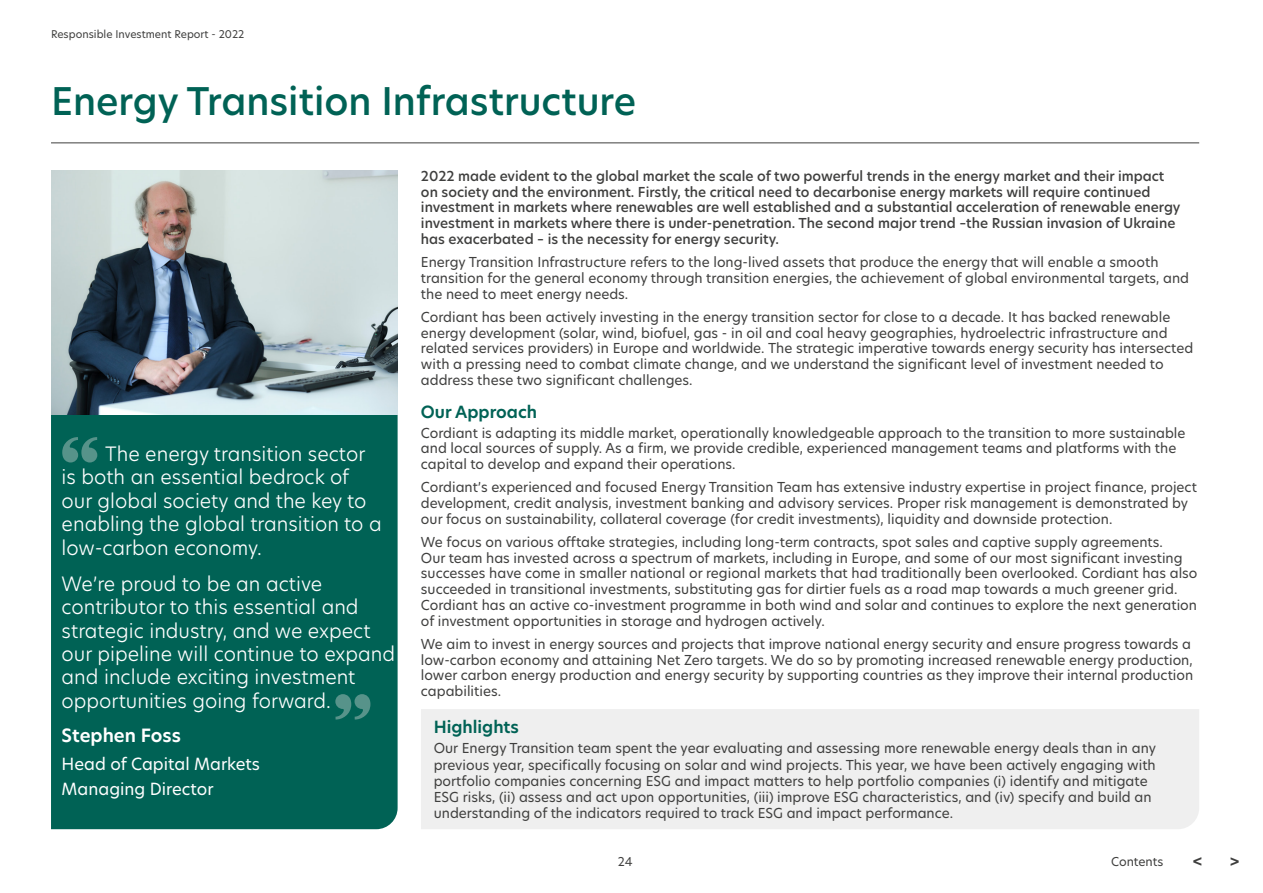
<style>
.page{position:relative;width:1263px;height:893px;background:#fff}
.page>*{position:absolute;margin:0;border:0;box-sizing:border-box;transform-origin:0 0}
.t1{font:700 90px "Greycliff CF";color:#57938a}
.t2{font:500 37.5px "New Hero";color:#006255}
.t3{font:300 19.5px/23.4px "New Hero";color:#fff}
.t4{font:600 18px "New Hero";color:#fff}
.t5{font:16.5px "New Hero";color:#fff}
.t6{font:600 16.5px "New Hero";color:#006255}
.t7{font:600 15px "New Hero";color:#3f3f3e}
.t8{font:13.5px/15.8px "New Hero";color:#3f3f3e}
.t9{font:500 13.5px/15.8px "New Hero";color:#3f3f3e}
.t10{font:12px "New Hero";color:#3f3f3e}
.t11{font:10.5px "New Hero";color:#3f3f3e}
</style>
<div class="page">
<div style="left:421px;top:709px;width:778px;height:120px;background:#efefef"></div>
<hr style="left:51px;top:143px;width:1148px;height:1px;background:#3f3f3e">
<div style="left:51px;top:415px;width:347px;height:414px;background:#006255"></div>
<img style="left:51px;top:170px;width:347px;height:245px">
<p class="t11" style="left:51px;top:27px;width:195px">Responsible Investment Report - 2022</p>
<p class="t2" style="left:51px;top:76px;width:587px">Energy Transition Infrastructure</p>
<p class="t1" style="left:60px;top:401px;width:42px">“</p>
<p class="t3" style="left:62px;top:442px;width:322px;text-indent:44px">The energy transition sector is both an essential bedrock of our global society and the key to enabling the global transition to a low-carbon economy.</p>
<p class="t3" style="left:62px;top:571px;width:335px">We’re proud to be an active contributor to this essential and strategic industry, and we expect our pipeline will continue to expand and include exciting investment opportunities going forward.</p>
<p class="t4" style="left:62px;top:723px;width:121px">Stephen Foss</p>
<p class="t5" style="left:62px;top:753px;width:200px">Head of Capital Markets</p>
<p class="t5" style="left:62px;top:777px;width:154px">Managing Director</p>
<p class="t1" style="left:373px;top:755px;width:42px;rotate:-180deg">“</p>
<p class="t9" style="left:421px;top:168px;width:761px">2022 made evident to the global market the scale of two powerful trends in the energy market and their impact on society and the environment. Firstly, the critical need to decarbonise energy markets will require continued investment in markets where renewables are well established and a substantial acceleration of renewable energy investment in markets where there is under-penetration. The second major trend –the Russian invasion of Ukraine has exacerbated – is the necessity for energy security.</p>
<p class="t8" style="left:421px;top:254px;width:770px">Energy Transition Infrastructure refers to the long-lived assets that produce the energy that will enable a smooth transition for the general economy through transition energies, the achievement of global environmental targets, and the need to meet energy needs.</p>
<p class="t8" style="left:421px;top:309px;width:774px">Cordiant has been actively investing in the energy transition sector for close to a decade. It has backed renewable energy development (solar, wind, biofuel, gas - in oil and coal heavy geographies, hydroelectric infrastructure and related services providers) in Europe and worldwide. The strategic imperative towards energy security has intersected with a pressing need to combat climate change, and we understand the significant level of investment needed to address these two significant challenges.</p>
<p class="t6" style="left:421px;top:400px;width:118px">Our Approach</p>
<p class="t8" style="left:421px;top:424px;width:766px">Cordiant is adapting its middle market, operationally knowledgeable approach to the transition to more sustainable and local sources of supply. As a firm, we provide credible, experienced management teams and platforms with the capital to develop and expand their operations.</p>
<p class="t8" style="left:421px;top:479px;width:777px">Cordiant’s experienced and focused Energy Transition Team has extensive industry expertise in project finance, project development, credit analysis, investment banking and advisory services. Proper risk management is demonstrated by our focus on sustainability, collateral coverage (for credit investments), liquidity and downside protection.</p>
<p class="t8" style="left:421px;top:534px;width:778px">We focus on various offtake strategies, including long-term contracts, spot sales and captive supply agreements.<br>Our team has invested across a spectrum of markets, including in Europe, and some of our most significant investing successes have come in smaller national or regional markets that had traditionally been overlooked. Cordiant has also succeeded in transitional investments, substituting gas for dirtier fuels as a road map towards a much greener grid.<br>Cordiant has an active co-investment programme in both wind and solar and continues to explore the next generation of investment opportunities in storage and hydrogen actively.</p>
<p class="t8" style="left:421px;top:636px;width:774px">We aim to invest in energy sources and projects that improve national energy security and ensure progress towards a low-carbon economy and attaining Net Zero targets. We do so by promoting increased renewable energy production, lower carbon energy production and energy security by supporting countries as they improve their internal production capabilities.</p>
<p class="t6" style="left:434px;top:716px;width:87px">Highlights</p>
<p class="t8" style="left:434px;top:740px;width:724px;line-height:16.2px">Our Energy Transition team spent the year evaluating and assessing more renewable energy deals than in any previous year, specifically focusing on solar and wind projects. This year, we have been actively engaging with portfolio companies concerning ESG and impact matters to help portfolio companies (i) identify and mitigate ESG risks, (ii) assess and act upon opportunities, (iii) improve ESG characteristics, and (iv) specify and build an understanding of the indicators required to track ESG and impact performance.</p>
<p class="t10" style="left:618px;top:853px;width:16px">24</p>
<p class="t10" style="left:1111px;top:853px;width:54px">Contents</p>
<p class="t7" style="left:1193px;top:851px;width:11px">&lt;</p>
<p class="t7" style="left:1239px;top:872px;width:11px;rotate:-180deg">&lt;</p>
</div>
